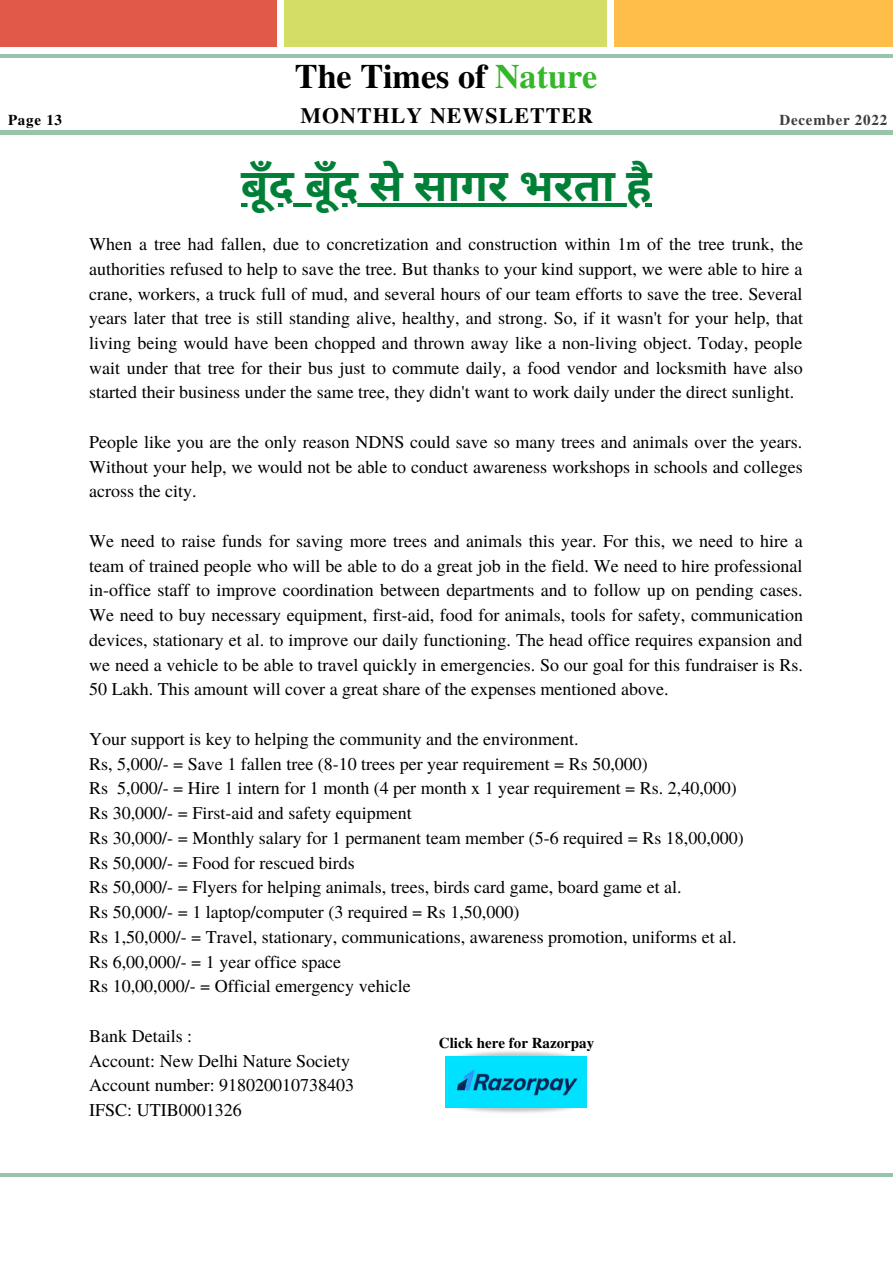
<style>
.page{position:relative;width:893px;height:1264px;background:#fff}
.page>*{position:absolute;margin:0;border:0;box-sizing:border-box;transform-origin:0 0}
.t1{font:700 45px "Noto Sans Devanagari";letter-spacing:.125em;color:#008037}
.t2{font:700 34.2px "Te X Gyre Termes";color:#000}
.t3{font:700 21.9px "Te X Gyre Termes";letter-spacing:.05em;color:#000}
.t4{font:18px/24.8px "Te X Gyre Termes";color:#000;text-align:justify}
.t5{font:700 15px "Te X Gyre Termes";color:#000}
.t6{font:700 15px "Te X Gyre Termes";letter-spacing:.05em;color:#3d3d3d}
.s1{color:#35b729}
</style>
<div class="page">
<div style="left:0;top:0;width:276px;height:47px;background:#e05a47"></div>
<div style="left:284px;top:0;width:322px;height:47px;background:#d2df64"></div>
<div style="left:614px;top:0;width:278px;height:47px;background:#ffbd4a"></div>
<hr style="left:0;top:55px;width:892px;height:3px;background:#98c4a9">
<hr style="left:0;top:131px;width:892px;height:3px;background:#98c4a9">
<hr style="left:0;top:1173px;width:892px;height:3px;background:#98c4a9">
<hr style="left:241px;top:204px;width:410px;height:3px;background:#008037">
<img style="left:445px;top:1094px;width:142px;height:19px">
<img style="left:445px;top:1051px;width:124px;height:18px">
<div style="left:446px;top:1055px;width:141px;height:52px;background:#00e0ff"></div>
<img style="left:447px;top:1059px;width:139px;height:45px">
<h2 class="t2" style="left:295px;top:50px;width:304px">The Times of <span class="s1">Nature</span></h2>
<p class="t3" style="left:300px;top:98px;width:294px">MONTHLY NEWSLETTER</p>
<p class="t5" style="left:8px;top:108px;width:56px">Page 13</p>
<p class="t6" style="left:779px;top:108px;width:109px">December 2022</p>
<h1 class="t1" style="left:241px;top:161px;width:400px">बूँदबूँदसे सा गरभरता है</h1>
<p class="t4" style="left:89px;top:231px;width:715px">When a tree had fallen, due to concretization and construction within 1m of the tree trunk, the authorities refused to help to save the tree. But thanks to your kind support, we were able to hire a crane, workers, a truck full of mud, and several hours of our team efforts to save the tree. Several years later that tree is still standing alive, healthy, and strong. So, if it wasn't for your help, that living being would have been chopped and thrown away like a non-living object. Today, people wait under that tree for their bus just to commute daily, a food vendor and locksmith have also started their business under the same tree, they didn't want to work daily under the direct sunlight.</p>
<p class="t4" style="left:89px;top:428px;width:715px">People like you are the only reason NDNS could save so many trees and animals over the years.<br>Without your help, we would not be able to conduct awareness workshops in schools and colleges across the city.</p>
<p class="t4" style="left:89px;top:527px;width:715px">We need to raise funds for saving more trees and animals this year. For this, we need to hire a team of trained people who will be able to do a great job in the field. We need to hire professional in-office staff to improve coordination between departments and to follow up on pending cases.<br>We need to buy necessary equipment, first-aid, food for animals, tools for safety, communication devices, stationary et al. to improve our daily functioning. The head office requires expansion and we need a vehicle to be able to travel quickly in emergencies. So our goal for this fundraiser is Rs.<br>50 Lakh. This amount will cover a great share of the expenses mentioned above.</p>
<p class="t4" style="left:89px;top:725px;width:656px;text-align:left">Your support is key to helping the community and the environment.<br>Rs, 5,000/- = Save 1 fallen tree (8-10 trees per year requirement = Rs 50,000)<br>Rs 5,000/- = Hire 1 intern for 1 month (4 per month x 1 year requirement = Rs. 2,40,000)<br>Rs 30,000/- = First-aid and safety equipment<br>Rs 30,000/- = Monthly salary for 1 permanent team member (5-6 required = Rs 18,00,000)<br>Rs 50,000/- = Food for rescued birds<br>Rs 50,000/- = Flyers for helping animals, trees, birds card game, board game et al.<br>Rs 50,000/- = 1 laptop/computer (3 required = Rs 1,50,000)<br>Rs 1,50,000/- = Travel, stationary, communications, awareness promotion, uniforms et al.<br>Rs 6,00,000/- = 1 year office space<br>Rs 10,00,000/- = Official emergency vehicle</p>
<p class="t4" style="left:89px;top:1022px;width:266px;text-align:left">Bank Details :<br>Account: New Delhi Nature Society<br>Account number: 918020010738403<br>IFSC: UTIB0001326</p>
<p class="t5" style="left:439px;top:1031px;width:157px">Click here for Razorpay</p>
</div>
